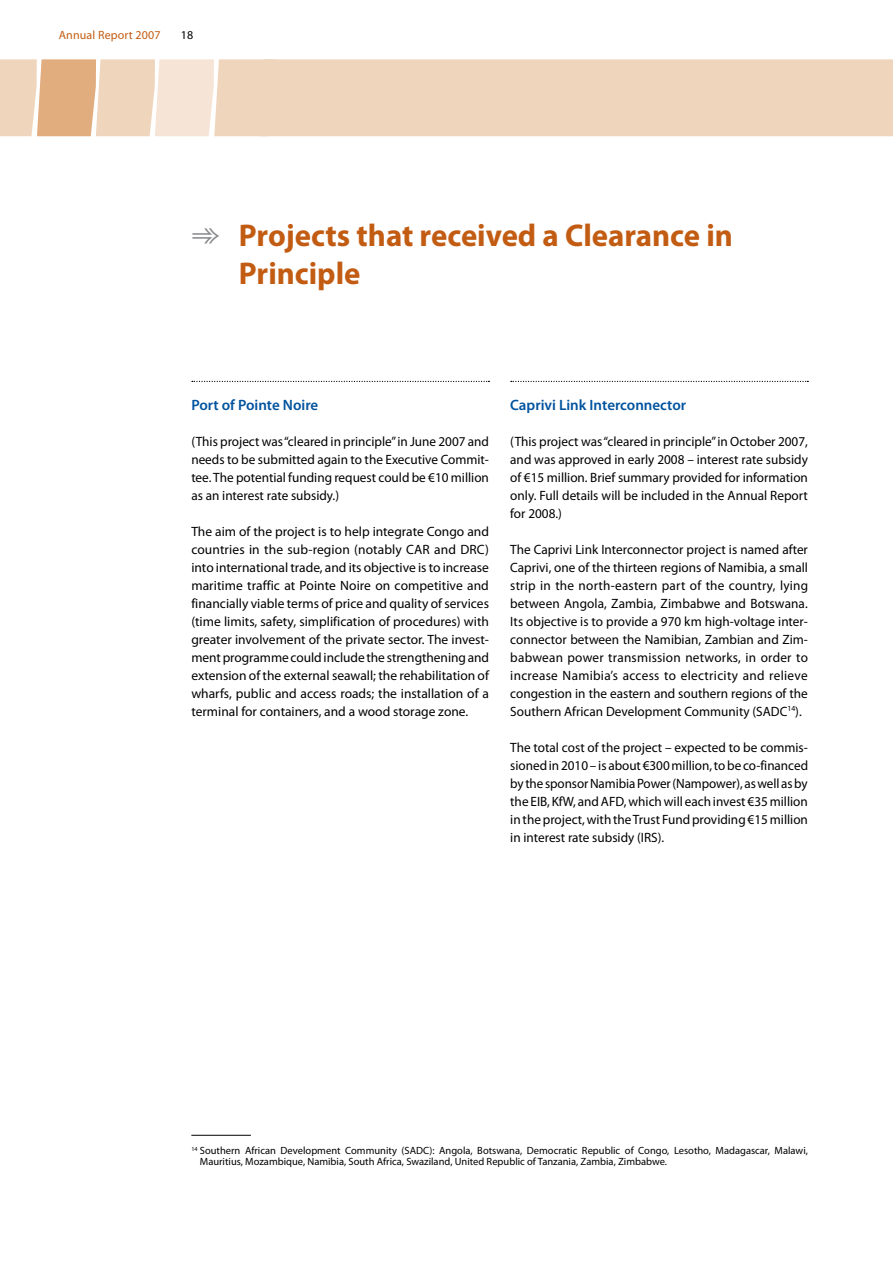
<style>
.page{position:relative;width:893px;height:1263px;background:#fff}
.page>*{position:absolute;margin:0;border:0;box-sizing:border-box;transform-origin:0 0}
.t1{font:700 31.5px/37.8px "Myriad Pro";color:#c35c13}
.t2{font:600 15px "Myriad Pro";color:#00539f}
.t3{font:13.5px/18px "Myriad Pro";color:#000;text-align:justify}
.t4{font:12px "Myriad Pro";letter-spacing:.01em;color:#c35c13}
.t5{font:12px "Myriad Pro";color:#000}
.t6{font:10.5px/10.9px "Myriad Pro";color:#000}
.s1{color:#87888a}
</style>
<div class="page">
<div style="left:274px;top:59px;width:619px;height:77px;background:#f0d5bd"></div>
<svg style="left:0;top:59px;width:274px;height:77px;background:#efd2b9"></svg>
<svg style="left:192px;top:381px;width:297px;height:1px"></svg>
<svg style="left:511px;top:381px;width:297px;height:1px"></svg>
<hr style="left:191px;top:1135px;width:60px;height:1px;background:#000">
<p class="t4" style="left:59px;top:27px;width:103px">Annual Report 2007</p>
<p class="t5" style="left:181px;top:27px;width:14px">18</p>
<h1 class="t1" style="left:239px;top:215px;width:495px;text-indent:-48px"><span class="s1">➾</span> Projects that received a Clearance in<br>Principle</h1>
<p class="t2" style="left:191px;top:395px;width:129px">Port of Pointe Noire</p>
<p class="t3" style="left:191px;top:432px;width:299px">(This project was “cleared in principle” in June 2007 and needs to be submitted again to the Executive Commit&shy;tee. The potential funding request could be €10 million as an interest rate subsidy.)</p>
<p class="t3" style="left:191px;top:522px;width:299px">The aim of the project is to help integrate Congo and countries in the sub-region (notably CAR and DRC) into international trade, and its objective is to increase maritime traffic at Pointe Noire on competitive and financially viable terms of price and quality of services (time limits, safety, simplification of procedures) with greater involvement of the private sector. The invest&shy;ment programme could include the strengthening and extension of the external seawall; the rehabilitation of wharfs, public and access roads; the installation of a terminal for containers, and a wood storage zone.</p>
<p class="t2" style="left:510px;top:395px;width:177px">Caprivi Link Interconnector</p>
<p class="t3" style="left:510px;top:432px;width:299px">(This project was “cleared in principle” in October 2007, and was approved in early 2008 – interest rate subsidy of €15 million. Brief summary provided for information only. Full details will be included in the Annual Report for 2008.)</p>
<p class="t3" style="left:510px;top:540px;width:299px">The Caprivi Link Interconnector project is named after Caprivi, one of the thirteen regions of Namibia, a small strip in the north-eastern part of the country, lying between Angola, Zambia, Zimbabwe and Botswana.<br>Its objective is to provide a 970 km high-voltage inter&shy;connector between the Namibian, Zambian and Zim&shy;babwean power transmission networks, in order to increase Namibia’s access to electricity and relieve congestion in the eastern and southern regions of the Southern African Development Community (SADC<sup>14</sup>).</p>
<p class="t3" style="left:510px;top:738px;width:299px">The total cost of the project – expected to be commis&shy;sioned in 2010 – is about €300 million, to be co-financed by the sponsor Namibia Power (Nampower), as well as by the EIB, KfW, and AFD, which will each invest €35 million in the project, with the Trust Fund providing €15 million in interest rate subsidy (IRS).</p>
<p class="t6" style="left:200px;top:1145px;width:610px;text-indent:-8px"><sup>14</sup> Southern African Development Community (SADC): Angola, Botswana, Democratic Republic of Congo, Lesotho, Madagascar, Malawi,<br>Mauritius, Mozambique, Namibia, South Africa, Swaziland, United Republic of Tanzania, Zambia, Zimbabwe.</p>
</div>
